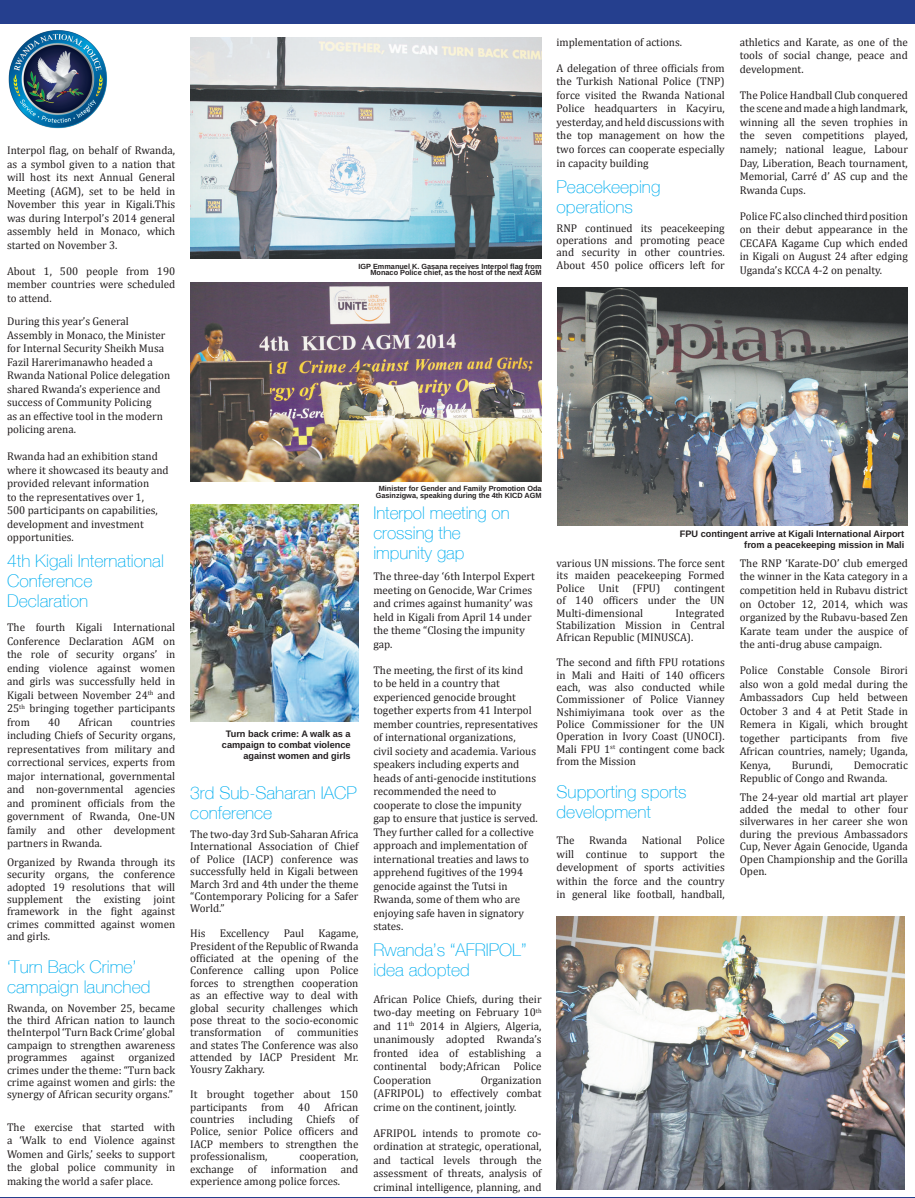
<style>
.page{position:relative;width:915px;height:1198px;background:#fff}
.page>*{position:absolute;margin:0;border:0;box-sizing:border-box;transform-origin:0 0}
.t1{font:100 17.5px/20px "Helve Nue";color:#00aeef}
.t2{font:11.25px/13.5px "Cambria";color:#231f20;text-align:justify}
.t3{font:700 9.38px/11.1px "Liberation Sans";color:#231f20;text-align:right}
.t4{font:700 7.5px/7px "Liberation Sans";color:#231f20;text-align:right}
</style>
<div class="page">
<div style="left:0;top:0;width:914px;height:24px;background:#253f8e"></div>
<hr style="left:0;top:1197px;width:914px;height:1px;background:#253f8e">
<img style="left:8px;top:30px;width:99px;height:99px">
<img style="left:190px;top:37px;width:351px;height:222px">
<img style="left:190px;top:282px;width:351px;height:200px">
<img style="left:190px;top:505px;width:168px;height:216px">
<img style="left:557px;top:288px;width:350px;height:237px">
<img style="left:556px;top:916px;width:347px;height:273px">
<p class="t2" style="left:7px;top:143px;width:170px">Interpol flag, on behalf of Rwanda, as a symbol given to a nation that will host its next Annual General Meeting (AGM), set to be held in November this year in Kigali.This was during Interpol’s 2014 general assembly held in Monaco, which started on November 3.</p>
<p class="t2" style="left:7px;top:264px;width:170px">About 1, 500 people from 190 member countries were scheduled to attend.</p>
<p class="t2" style="left:7px;top:314px;width:165px;text-align:left">During this year’s General<br>Assembly in Monaco, the Minister for Internal Security Sheikh Musa<br>Fazil Harerimanawho headed a<br>Rwanda National Police delegation shared Rwanda’s experience and success of Community Policing<br>as an effective tool in the modern policing arena.</p>
<p class="t2" style="left:7px;top:449px;width:163px;text-align:left">Rwanda had an exhibition stand where it showcased its beauty and provided relevant information<br>to the representatives over 1,<br>500 participants on capabilities, development and investment opportunities.</p>
<h1 class="t1" style="left:7px;top:551px;width:158px">4th Kigali International<br>Conference<br>Declaration</h1>
<p class="t2" style="left:7px;top:620px;width:170px">The fourth Kigali International Conference Declaration AGM on the role of security organs’ in ending violence against women and girls was successfully held in Kigali between November 24<sup>th</sup> and 25<sup>th</sup> bringing together participants from</p>
<p class="t2" style="left:48px;top:715px;width:14px">40</p>
<p class="t2" style="left:78px;top:715px;width:36px">African</p>
<p class="t2" style="left:7px;top:715px;width:170px;text-indent:124px">countries including Chiefs of Security organs, representatives from military and correctional services, experts from major international, governmental and non-governmental agencies and prominent officials from the government of Rwanda, One-UN family and other development partners in Rwanda.</p>
<p class="t2" style="left:7px;top:856px;width:170px;line-height:12.4px">Organized by Rwanda through its security organs, the conference adopted 19 resolutions that will supplement the existing joint framework in the fight against crimes committed against women and girls.</p>
<h1 class="t1" style="left:7px;top:956px;width:145px">‘Turn Back Crime’ campaign launched</h1>
<p class="t2" style="left:7px;top:1001px;width:170px;line-height:12.4px">Rwanda, on November 25, became the third African nation to launch theInterpol ‘Turn Back Crime’ global campaign to strengthen awareness programmes against organized crimes under the theme: “Turn back crime against women and girls: the synergy of African security organs.”</p>
<p class="t2" style="left:7px;top:1120px;width:170px">The exercise that started with a ‘Walk to end Violence against Women and Girls,’ seeks to support the global police community in making the world a safer place.</p>
<p class="t4" style="left:358px;top:262px;width:184px">IGP Emmanuel K. Gasana receives Interpol flag from<br>Monaco Police chief, as the host of the next AGM</p>
<p class="t2" style="left:556px;top:35px;width:127px">implementation of actions.</p>
<p class="t2" style="left:556px;top:61px;width:170px">A delegation of three officials from the Turkish National Police (TNP) force visited the Rwanda National Police headquarters in Kacyiru, yesterday, and held discussions with the top management on how the two forces can cooperate especially in capacity building</p>
<h1 class="t1" style="left:556px;top:176px;width:105px">Peacekeeping operations</h1>
<p class="t2" style="left:556px;top:222px;width:170px;line-height:12.4px">RNP continued its peacekeeping operations and promoting peace and security in other countries.<br>About 450 police officers left for</p>
<p class="t2" style="left:739px;top:35px;width:170px">athletics and Karate, as one of the tools of social change, peace and development.</p>
<p class="t2" style="left:739px;top:88px;width:170px">The Police Handball Club conquered the scene and made a high landmark, winning all the seven trophies in the seven competitions played, namely; national league, Labour Day, Liberation, Beach tournament, Memorial, Carré d’ AS cup and the Rwanda Cups.</p>
<p class="t2" style="left:739px;top:209px;width:170px">Police FC also clinched third position on their debut appearance in the CECAFA Kagame Cup which ended in Kigali on August 24 after edging Uganda’s KCCA 4-2 on penalty.</p>
<p class="t3" style="left:222px;top:728px;width:130px">Turn back crime: A walk as a campaign to combat violence against women and girls</p>
<h1 class="t1" style="left:190px;top:782px;width:168px">3rd Sub-Saharan IACP conference</h1>
<p class="t2" style="left:190px;top:828px;width:170px;line-height:12.4px">The two-day 3rd Sub-Saharan Africa International Association of Chief of Police (IACP) conference was successfully held in Kigali between March 3rd and 4th under the theme “Contemporary Policing for a Safer World.”</p>
<p class="t2" style="left:190px;top:926px;width:17px">His</p>
<p class="t2" style="left:220px;top:926px;width:51px">Excellency</p>
<p class="t2" style="left:283px;top:926px;width:22px">Paul</p>
<p class="t2" style="left:190px;top:927px;width:170px;line-height:12.4px;text-indent:128px">Kagame, President of the Republic of Rwanda officiated at the opening of the Conference calling upon Police forces to strengthen cooperation as an effective way to deal with global security challenges which pose threat to the socio-economic transformation of communities and states The Conference was also attended by IACP President Mr.<br>Yousry Zakhary.</p>
<p class="t2" style="left:190px;top:1088px;width:170px;line-height:12.4px">It brought together about 150 participants from 40 African countries including Chiefs of Police, senior Police officers and IACP members to strengthen the professionalism,</p>
<p class="t2" style="left:190px;top:1150px;width:170px;line-height:12.4px;text-indent:109px">cooperation, exchange of information and experience among police forces.</p>
<p class="t4" style="left:375px;top:484px;width:167px;text-align:center">Minister for Gender and Family Promotion Oda<br>Gasinzigwa, speaking during the 4th KICD AGM</p>
<h1 class="t1" style="left:373px;top:502px;width:138px">Interpol meeting on crossing the impunity gap</h1>
<p class="t2" style="left:373px;top:569px;width:163px;text-align:left">The three-day ‘6th Interpol Expert meeting on Genocide, War Crimes and crimes against humanity’ was held in Kigali from April 14 under the theme “Closing the impunity gap.</p>
<p class="t2" style="left:373px;top:663px;width:166px;text-align:left">The meeting, the first of its kind<br>to be held in a country that experienced genocide brought together experts from 41 Interpol member countries, representatives of international organizations,<br>civil society and academia. Various speakers including experts and heads of anti-genocide institutions recommended the need to cooperate to close the impunity gap to ensure that justice is served.<br>They further called for a collective approach and implementation of international treaties and laws to apprehend fugitives of the 1994 genocide against the Tutsi in<br>Rwanda, some of them who are enjoying safe haven in signatory states.</p>
<h1 class="t1" style="left:373px;top:939px;width:154px">Rwanda’s “AFRIPOL” idea adopted</h1>
<p class="t2" style="left:373px;top:992px;width:170px">African Police Chiefs, during their two-day meeting on February 10<sup>th </sup>and 11<sup>th</sup> 2014 in Algiers, Algeria, unanimously adopted Rwanda’s fronted idea of establishing a continental body;African Police Cooperation</p>
<p class="t2" style="left:373px;top:1073px;width:170px;text-indent:107px">Organization (AFRIPOL) to effectively combat crime on the continent, jointly.</p>
<p class="t2" style="left:373px;top:1126px;width:170px">AFRIPOL intends to promote co&shy;ordination at strategic, operational, and tactical levels through the assessment of threats, analysis of criminal intelligence, planning, and</p>
<p class="t3" style="left:679px;top:528px;width:226px">FPU contingent arrive at Kigali International Airport from a peacekeeping mission in Mali</p>
<p class="t2" style="left:739px;top:556px;width:170px">The RNP ‘Karate-DO’ club emerged the winner in the Kata category in a competition held in Rubavu district on October 12, 2014, which was organized by the Rubavu-based Zen Karate team under the auspice of the anti-drug abuse campaign.</p>
<p class="t2" style="left:739px;top:663px;width:170px">Police Constable Console Birori also won a gold medal during the Ambassadors Cup held between October 3 and 4 at Petit Stade in Remera in Kigali, which brought together participants from five African countries, namely; Uganda, Kenya,</p>
<p class="t2" style="left:556px;top:557px;width:170px;line-height:12.4px">various UN missions. The force sent its maiden peacekeeping Formed Police Unit (FPU) contingent of 140 officers under the UN Multi-dimensional</p>
<p class="t2" style="left:556px;top:606px;width:169px;line-height:12.4px;text-indent:119px">Integrated Stabilization Mission in Central African Republic (MINUSCA).</p>
<p class="t2" style="left:556px;top:656px;width:170px;line-height:12.4px">The second and fifth FPU rotations in Mali and Haiti of 140 officers each, was also conducted while Commissioner of Police Vianney Nshimiyimana took over as the Police Commissioner for the UN Operation in Ivory Coast (UNOCI).<br>Mali FPU 1<sup>st</sup> contingent come back from the Mission</p>
<h1 class="t1" style="left:556px;top:781px;width:132px">Supporting sports development</h1>
<p class="t2" style="left:556px;top:833px;width:20px">The</p>
<p class="t2" style="left:589px;top:833px;width:40px">Rwanda</p>
<p class="t2" style="left:641px;top:833px;width:42px">National</p>
<p class="t2" style="left:791px;top:758px;width:43px">Burundi,</p>
<p class="t2" style="left:739px;top:758px;width:170px;text-indent:114px">Democratic<br>Republic of Congo and Rwanda.</p>
<p class="t2" style="left:739px;top:790px;width:170px;line-height:12.4px">The 24-year old martial art player added the medal to other four silverwares in her career she won during the previous Ambassadors Cup, Never Again Genocide, Uganda Open Championship and the Gorilla Open.</p>
<p class="t2" style="left:556px;top:833px;width:170px;text-indent:140px">Police will continue to support the development of sports activities within the force and the country in general like football, handball,</p>
</div>
